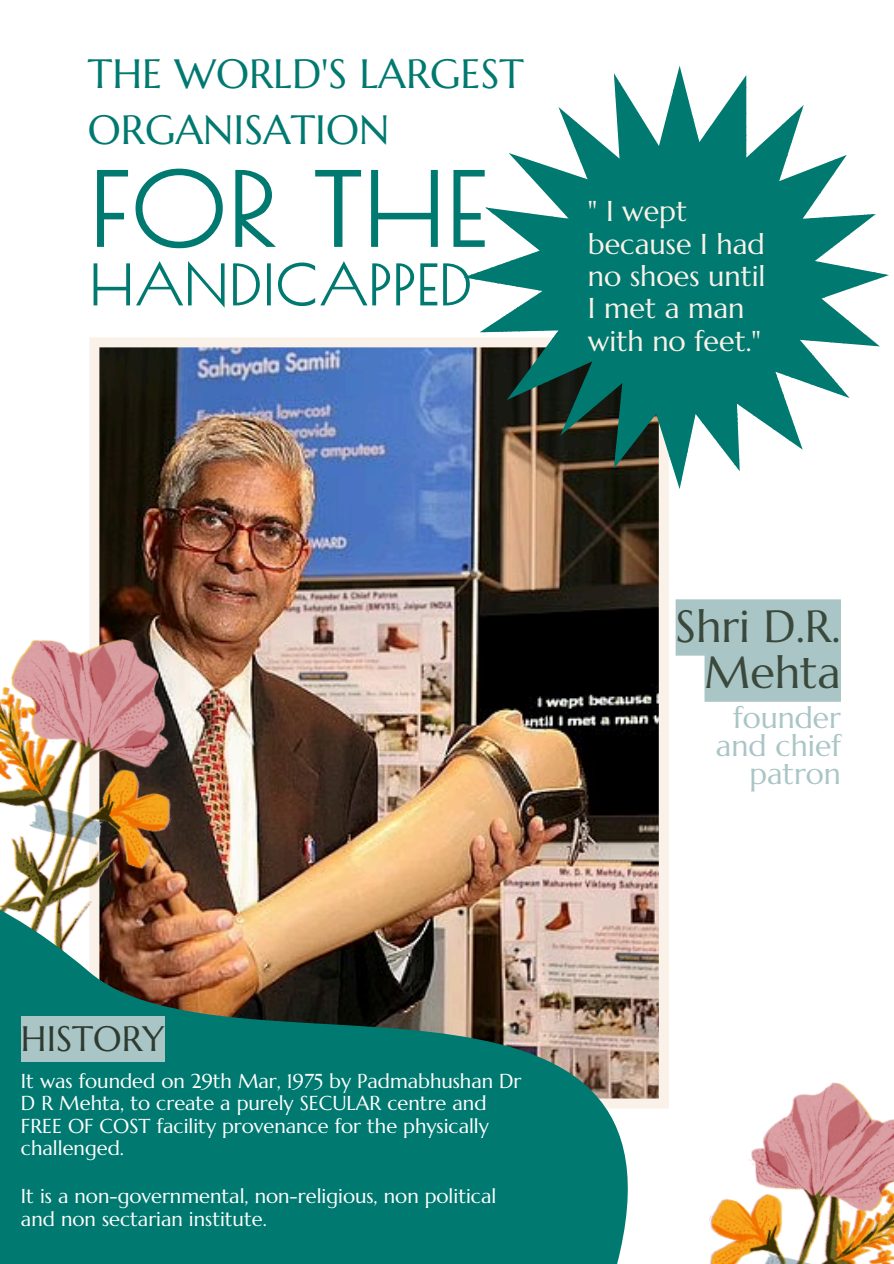
<style>
.page{position:relative;width:894px;height:1264px;background:#fff}
.page>*{position:absolute;margin:0;border:0;box-sizing:border-box;transform-origin:0 0}
.t1{font:700 102.6px "Poiret One";letter-spacing:.005em;color:#007970}
.t2{font:700 56.1px "Poiret One";letter-spacing:.005em;color:#007970}
.t3{font:45px/46.2px "Marcellus";color:#3a493c;text-align:right}
.t4{font:40.95px/56.2px "Marcellus";color:#007970}
.t5{font:35.25px "Marcellus";color:#2e3b30}
.t6{font:30px/28.2px "Marcellus";color:#aac5c6;text-align:right}
.t7{font:28.65px/32.2px "Marcellus";color:#faf2e9}
.t8{font:20.1px/22.5px "Marcellus";color:#fff}
</style>
<div class="page">
<svg style="left:89px;top:337px;width:374px;height:77px;background:#667da6"></svg>
<svg style="left:463px;top:74px;width:422px;height:340px;fill:#007970"></svg>
<img style="left:883px;top:1119px;width:10px;height:144px">
<img style="left:0;top:414px;width:883px;height:849px">
<svg style="left:675px;top:599px;width:165px;height:102px;background:#b1c9ca"></svg>
<div style="left:21px;top:1016px;width:143px;height:45px;background:#aac5c6"></div>
<p class="t4" style="left:88px;top:45px;width:437px">THE WORLD'S LARGEST<br>ORGANISATION</p>
<p class="t1" style="left:89px;top:148px;width:399px">FOR THE</p>
<p class="t2" style="left:89px;top:251px;width:384px">HANDICAPPED</p>
<h4 class="t7" style="left:588px;top:195px;width:179px">" I wept because I had no shoes until<br>I met a man with no feet."</h4>
<h3 class="t5" style="left:21px;top:1017px;width:145px">HISTORY</h3>
<h1 class="t8" style="left:21px;top:1069px;width:502px">It was founded on 29th Mar, 1975 by Padmabhushan Dr D R Mehta, to create a purely SECULAR centre and FREE OF COST facility provenance for the physically challenged.</h1>
<p class="t8" style="left:21px;top:1185px;width:476px">It is a non-governmental, non-religious, non political and non sectarian institute.</p>
<p class="t3" style="left:675px;top:603px;width:167px">Shri D.R.<br>Mehta</p>
<p class="t6" style="left:715px;top:703px;width:126px">founder and chief patron</p>
</div>
